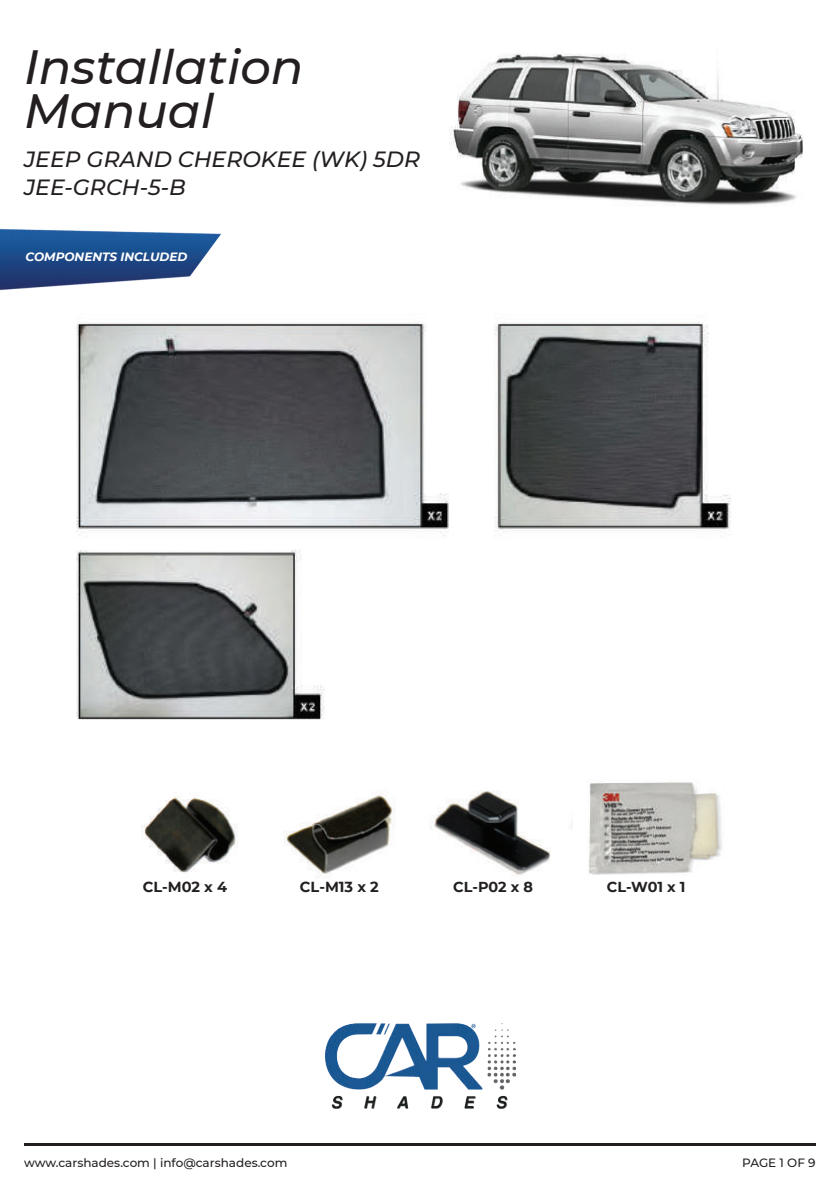
<style>
.page{position:relative;width:840px;height:1191px;background:#fff}
.page>*{position:absolute;margin:0;border:0;box-sizing:border-box;transform-origin:0 0}
.t1{font:italic 500 48px/44px "Montserrat";color:#231f20}
.t2{font:italic 500 22px/28px "Montserrat";color:#231f20}
.t3{font:700 14.6px "Montserrat";color:#231f20}
.t4{font:700 14.4px "Montserrat";letter-spacing:-.005em;color:#231f20}
.t5{font:500 12px "Montserrat";color:#231f20}
.t6{font:italic 700 12px "Montserrat";color:#fff}
</style>
<div class="page">
<img style="left:449px;top:53px;width:354px;height:152px">
<img style="left:0;top:228px;width:221px;height:63px">
<img style="left:76px;top:322px;width:655px;height:398px">
<img style="left:325px;top:1023px;width:189px;height:85px">
<hr style="left:24px;top:1143px;width:791px;height:2px;background:#231f20">
<img style="left:141px;top:793px;width:97px;height:80px">
<img style="left:284px;top:793px;width:110px;height:86px">
<img style="left:587px;top:781px;width:135px;height:94px">
<img style="left:431px;top:791px;width:140px;height:84px">
<h1 class="t1" style="left:24px;top:43px;width:281px">Installation<br>Manual</h1>
<h2 class="t2" style="left:24px;top:145px;width:397px">JEEP GRAND CHEROKEE (WK) 5DR<br>JEE-GRCH-5-B</h2>
<p class="t6" style="left:25px;top:248px;width:163px">COMPONENTS INCLUDED</p>
<p class="t3" style="left:143px;top:876px;width:86px">CL-M02 x 4</p>
<p class="t3" style="left:300px;top:876px;width:80px">CL-M13 x 2</p>
<p class="t4" style="left:453px;top:876px;width:81px">CL-P02 x 8</p>
<p class="t4" style="left:606px;top:876px;width:80px">CL-W01 x 1</p>
<p class="t5" style="left:24px;top:1153px;width:265px">www.carshades.com | info@carshades.com</p>
<p class="t5" style="left:741px;top:1153px;width:75px">PAGE 1 OF 9</p>
</div>
